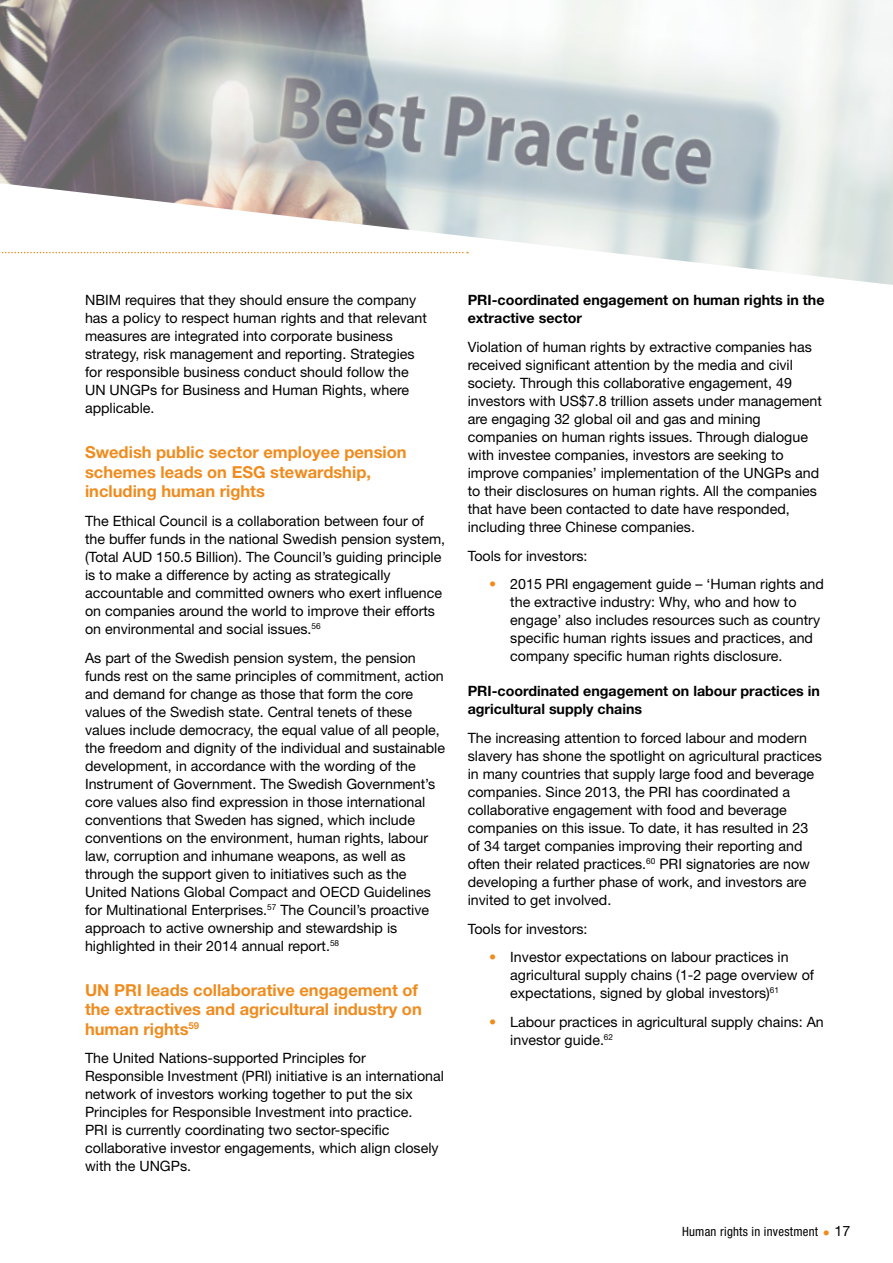
<style>
.page{position:relative;width:893px;height:1263px;background:#fff}
.page>*{position:absolute;margin:0;border:0;box-sizing:border-box;transform-origin:0 0}
.t1{font:700 16.5px/19.5px "Helvetica Neue LT Std";color:#f08b1d}
.t2{font:14.25px/18px "Helvetica Neue LT Std";color:#000}
.t3{font:700 14.25px/18px "Helvetica Neue LT Std";color:#000}
.t4{font:condensed 12.75px "Helvetica Neue LT Std";letter-spacing:.02em;color:#000}
.s1{color:#f08b1d}
.s2{font-weight:500;font-size:14.25px;color:#f08b1d}
.s3{font-stretch:normal;font-size:14.25px}
</style>
<div class="page">
<img style="left:0;top:0;width:893px;height:285px">
<p class="t2" style="left:85px;top:291px;width:343px">NBIM requires that they should ensure the company has a policy to respect human rights and that relevant measures are integrated into corporate business strategy, risk management and reporting. Strategies for responsible business conduct should follow the UN UNGPs for Business and Human Rights, where applicable.</p>
<p class="t1" style="left:85px;top:442px;width:323px">Swedish public sector employee pension schemes leads on ESG stewardship, including human rights</p>
<p class="t2" style="left:85px;top:512px;width:362px">The Ethical Council is a collaboration between four of the buffer funds in the national Swedish pension system, (Total AUD 150.5 Billion). The Council’s guiding principle is to make a difference by acting as strategically accountable and committed owners who exert influence on companies around the world to improve their efforts on environmental and social issues.<sup>56</sup></p>
<p class="t2" style="left:85px;top:648px;width:362px">As part of the Swedish pension system, the pension funds rest on the same principles of commitment, action and demand for change as those that form the core values of the Swedish state. Central tenets of these values include democracy, the equal value of all people, the freedom and dignity of the individual and sustainable development, in accordance with the wording of the Instrument of Government. The Swedish Government’s core values also find expression in those international conventions that Sweden has signed, which include conventions on the environment, human rights, labour law, corruption and inhumane weapons, as well as through the support given to initiatives such as the United Nations Global Compact and OECD Guidelines for Multinational Enterprises.<sup>57</sup> The Council’s proactive approach to active ownership and stewardship is highlighted in their 2014 annual report.<sup>58</sup></p>
<p class="t1" style="left:85px;top:980px;width:338px">UN PRI leads collaborative engagement of the extractives and agricultural industry on human rights<sup>59</sup></p>
<p class="t2" style="left:85px;top:1049px;width:360px">The United Nations-supported Principles for Responsible Investment (PRI) initiative is an international network of investors working together to put the six Principles for Responsible Investment into practice.<br>PRI is currently coordinating two sector-specific collaborative investor engagements, which align closely with the UNGPs.</p>
<p class="t3" style="left:468px;top:291px;width:358px">PRI-coordinated engagement on human rights in the extractive sector</p>
<p class="t2" style="left:468px;top:338px;width:356px">Violation of human rights by extractive companies has received significant attention by the media and civil society. Through this collaborative engagement, 49 investors with US$7.8 trillion assets under management are engaging 32 global oil and gas and mining companies on human rights issues. Through dialogue with investee companies, investors are seeking to improve companies’ implementation of the UNGPs and to their disclosures on human rights. All the companies that have been contacted to date have responded, including three Chinese companies.</p>
<p class="t2" style="left:468px;top:546px;width:121px">Tools for investors:</p>
<p class="t2" style="left:510px;top:575px;width:315px;text-indent:-21px"><span class="s1">•</span> 2015 PRI engagement guide – ‘Human rights and the extractive industry: Why, who and how to engage’ also includes resources such as country specific human rights issues and practices, and company specific human rights disclosure.</p>
<p class="t3" style="left:468px;top:682px;width:354px">PRI-coordinated engagement on labour practices in agricultural supply chains</p>
<p class="t2" style="left:468px;top:728px;width:356px">The increasing attention to forced labour and modern slavery has shone the spotlight on agricultural practices in many countries that supply large food and beverage companies. Since 2013, the PRI has coordinated a collaborative engagement with food and beverage companies on this issue. To date, it has resulted in 23 of 34 target companies improving their reporting and often their related practices.<sup>60</sup> PRI signatories are now developing a further phase of work, and investors are invited to get involved.</p>
<p class="t2" style="left:468px;top:919px;width:121px">Tools for investors:</p>
<p class="t2" style="left:510px;top:948px;width:305px;text-indent:-21px"><span class="s1">•</span> Investor expectations on labour practices in agricultural supply chains (1-2 page overview of expectations, signed by global investors)<sup>61</sup></p>
<p class="t2" style="left:510px;top:1012px;width:315px;text-indent:-21px"><span class="s1">•</span> Labour practices in agricultural supply chains: An investor guide.<sup>62</sup></p>
<p class="t4" style="left:682px;top:1224px;width:170px">Human rights in investment <span class="s2">•</span> <span class="s3">17</span></p>
</div>
